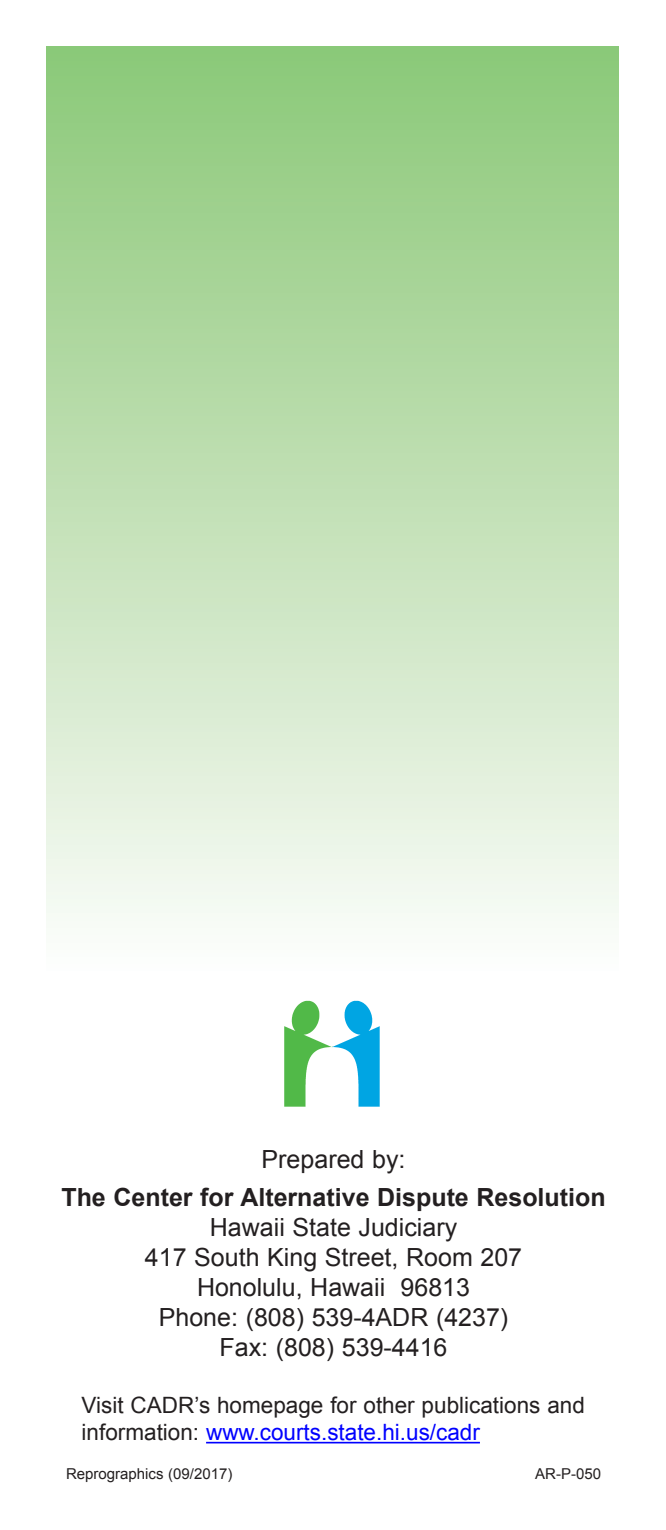
<style>
.page{position:relative;width:666px;height:1530px;background:#fff}
.page>*{position:absolute;margin:0;border:0;box-sizing:border-box;transform-origin:0 0}
.t1{font:25px/30px "Arial";color:#231f20;text-align:center}
.t2{font:700 25px "Arial";color:#231f20}
.t3{font:22.5px/27.5px "Arial";color:#231f20}
.t4{font:15px "Arial";color:#231f20}
.s1{color:#00f}
</style>
<div class="page">
<img style="left:284px;top:1000px;width:96px;height:107px">
<hr style="left:206px;top:1442px;width:274px;height:1px;background:#00f">
<div style="left:47px;top:47px;width:571px;height:923px;background:linear-gradient(to bottom,#8ac776,#fbfcfa)"></div>
<p class="t1" style="left:262px;top:1145px;width:145px">Prepared by:</p>
<p class="t2" style="left:61px;top:1180px;width:546px">The Center for Alternative Dispute Resolution</p>
<p class="t1" style="left:145px;top:1212px;width:379px">Hawaii State Judiciary<br>417 South King Street, Room 207<br>Honolulu, Hawaii 96813<br>Phone: (808) 539-4ADR (4237)<br>Fax: (808) 539-4416</p>
<p class="t3" style="left:82px;top:1391px;width:505px">Visit CADR’s homepage for other publications and information: <span class="s1">www.courts.state.hi.us/cadr</span></p>
<p class="t4" style="left:66px;top:1464px;width:168px">Reprographics (09/2017)</p>
<p class="t4" style="left:535px;top:1464px;width:67px">AR-P-050</p>
</div>
